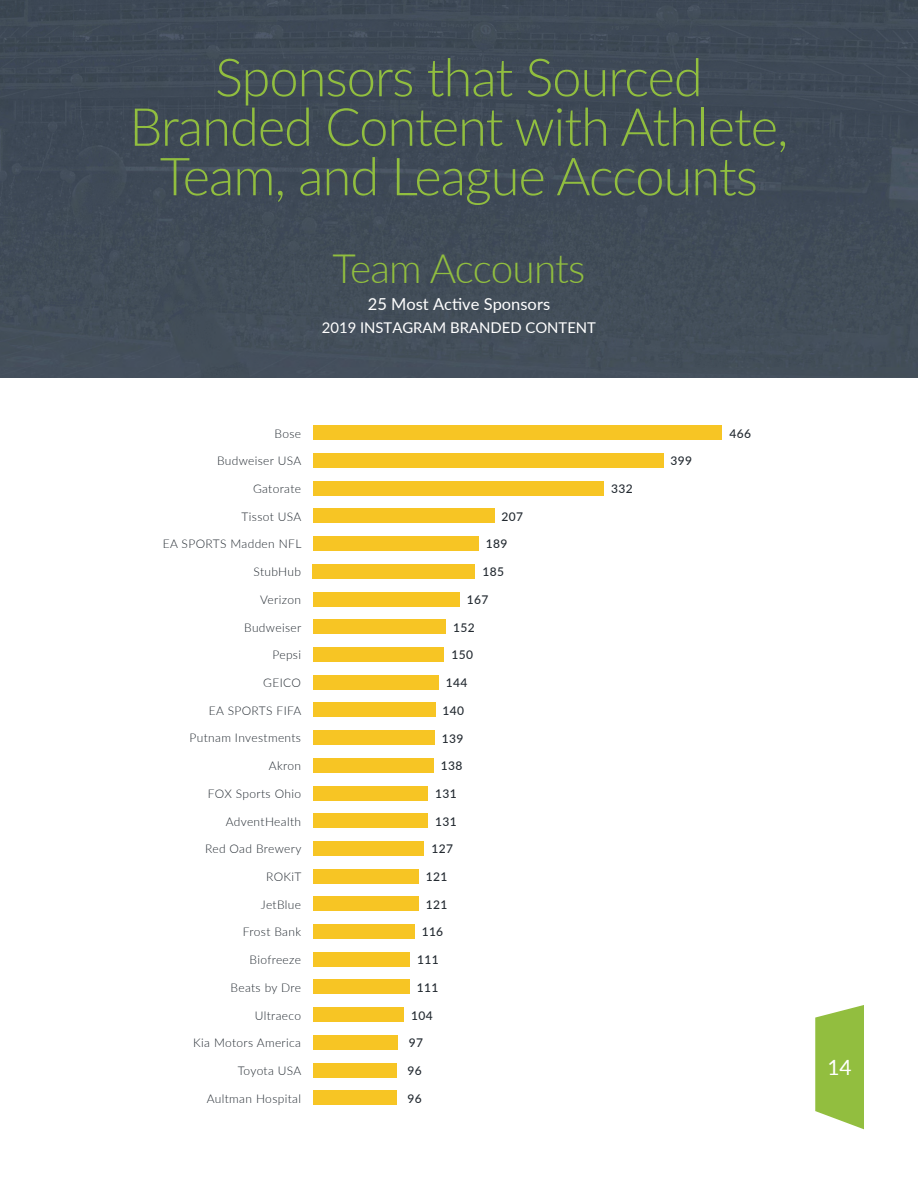
<style>
.page{position:relative;width:918px;height:1188px;background:#fff}
.page>*{position:absolute;margin:0;border:0;box-sizing:border-box;transform-origin:0 0}
.t1{font:300 52.5px/49.5px "Lato";letter-spacing:-.02em;color:#91be3f;text-align:center}
.t2{font:300 40.5px "Lato";letter-spacing:-.025em;color:#91be3f}
.t3{font:21px "Lato";color:#fff}
.t4{font:16.5px "Lato";color:#fff}
.t5{font:14.85px "Lato";color:#fff}
.t6{font:300 12px "Lato";letter-spacing:.03em;color:#232a31}
.t7{font:500 12px "Lato";letter-spacing:.03em;color:#232a31}
</style>
<div class="page">
<div style="left:0;top:0;width:918px;height:378px;background:#404b57"></div>
<svg style="left:815px;top:1005px;width:49px;height:124px;background:#9fc657"></svg>
<div style="left:313px;top:675px;width:125px;height:15px;background:#f7c524"></div>
<div style="left:313px;top:647px;width:131px;height:15px;background:#f7c524"></div>
<div style="left:313px;top:619px;width:133px;height:15px;background:#f7c524"></div>
<div style="left:313px;top:592px;width:146px;height:14px;background:#f7c524"></div>
<div style="left:313px;top:564px;width:162px;height:15px;background:#f7c524"></div>
<div style="left:313px;top:536px;width:165px;height:15px;background:#f7c524"></div>
<div style="left:313px;top:509px;width:181px;height:14px;background:#f7c524"></div>
<div style="left:313px;top:481px;width:291px;height:15px;background:#f7c524"></div>
<div style="left:313px;top:453px;width:350px;height:15px;background:#f7c524"></div>
<div style="left:313px;top:426px;width:409px;height:14px;background:#f7c524"></div>
<div style="left:313px;top:703px;width:122px;height:14px;background:#f7c524"></div>
<div style="left:313px;top:730px;width:121px;height:15px;background:#f7c524"></div>
<div style="left:313px;top:758px;width:120px;height:15px;background:#f7c524"></div>
<div style="left:313px;top:786px;width:115px;height:14px;background:#f7c524"></div>
<div style="left:313px;top:813px;width:115px;height:15px;background:#f7c524"></div>
<div style="left:313px;top:841px;width:111px;height:15px;background:#f7c524"></div>
<div style="left:313px;top:869px;width:105px;height:14px;background:#f7c524"></div>
<div style="left:313px;top:897px;width:105px;height:14px;background:#f7c524"></div>
<div style="left:313px;top:924px;width:101px;height:15px;background:#f7c524"></div>
<div style="left:313px;top:952px;width:97px;height:15px;background:#f7c524"></div>
<div style="left:313px;top:980px;width:96px;height:14px;background:#f7c524"></div>
<div style="left:313px;top:1007px;width:91px;height:15px;background:#f7c524"></div>
<div style="left:313px;top:1035px;width:84px;height:15px;background:#f7c524"></div>
<div style="left:313px;top:1063px;width:83px;height:14px;background:#f7c524"></div>
<div style="left:313px;top:1090px;width:83px;height:15px;background:#f7c524"></div>
<h1 class="t1" style="left:129px;top:51px;width:661px">Sponsors that Sourced<br>Branded Content with Athlete,<br>Team, and League Accounts</h1>
<h2 class="t2" style="left:332px;top:241px;width:254px">Team Accounts</h2>
<h3 class="t4" style="left:368px;top:293px;width:184px">25 Most Active Sponsors</h3>
<p class="t5" style="left:322px;top:317px;width:276px">2019 INSTAGRAM BRANDED CONTENT</p>
<p class="t6" style="left:274px;top:425px;width:28px">Bose</p>
<p class="t7" style="left:729px;top:425px;width:23px">466</p>
<p class="t6" style="left:217px;top:453px;width:86px">Budweiser USA</p>
<p class="t7" style="left:671px;top:452px;width:23px">399</p>
<p class="t6" style="left:253px;top:480px;width:50px">Gatorate</p>
<p class="t7" style="left:611px;top:480px;width:23px">332</p>
<p class="t6" style="left:242px;top:508px;width:61px">Tissot USA</p>
<p class="t7" style="left:502px;top:508px;width:23px">207</p>
<p class="t6" style="left:163px;top:536px;width:140px">EA SPORTS Madden NFL</p>
<p class="t7" style="left:486px;top:535px;width:23px">189</p>
<p class="t6" style="left:254px;top:564px;width:49px">StubHub</p>
<p class="t7" style="left:483px;top:563px;width:23px">185</p>
<p class="t6" style="left:260px;top:591px;width:42px">Verizon</p>
<p class="t7" style="left:467px;top:591px;width:23px">167</p>
<p class="t6" style="left:244px;top:619px;width:59px">Budweiser</p>
<p class="t7" style="left:453px;top:619px;width:23px">152</p>
<p class="t6" style="left:272px;top:647px;width:30px">Pepsi</p>
<p class="t7" style="left:451px;top:646px;width:23px">150</p>
<p class="t6" style="left:263px;top:674px;width:39px">GEICO</p>
<p class="t6" style="left:209px;top:702px;width:94px">EA SPORTS FIFA</p>
<p class="t6" style="left:190px;top:730px;width:113px">Putnam Investments</p>
<p class="t6" style="left:269px;top:758px;width:34px">Akron</p>
<p class="t6" style="left:208px;top:785px;width:95px">FOX Sports Ohio</p>
<p class="t6" style="left:226px;top:813px;width:77px">AdventHealth</p>
<p class="t6" style="left:205px;top:841px;width:98px">Red Oad Brewery</p>
<p class="t6" style="left:266px;top:868px;width:37px">ROKiT</p>
<p class="t6" style="left:261px;top:896px;width:42px">JetBlue</p>
<p class="t6" style="left:243px;top:924px;width:60px">Frost Bank</p>
<p class="t6" style="left:250px;top:951px;width:53px">Biofreeze</p>
<p class="t6" style="left:231px;top:979px;width:72px">Beats by Dre</p>
<p class="t6" style="left:255px;top:1007px;width:48px">Ultraeco</p>
<p class="t6" style="left:193px;top:1035px;width:109px">Kia Motors America</p>
<p class="t6" style="left:238px;top:1062px;width:65px">Toyota USA</p>
<p class="t6" style="left:207px;top:1090px;width:96px">Aultman Hospital</p>
<p class="t7" style="left:446px;top:674px;width:23px">144</p>
<p class="t7" style="left:443px;top:702px;width:23px">140</p>
<p class="t7" style="left:442px;top:729px;width:23px">139</p>
<p class="t7" style="left:441px;top:757px;width:23px">138</p>
<p class="t7" style="left:435px;top:785px;width:23px">131</p>
<p class="t7" style="left:435px;top:813px;width:23px">131</p>
<p class="t7" style="left:431px;top:840px;width:23px">127</p>
<p class="t7" style="left:426px;top:868px;width:23px">121</p>
<p class="t7" style="left:426px;top:896px;width:23px">121</p>
<p class="t7" style="left:422px;top:923px;width:23px">116</p>
<p class="t7" style="left:417px;top:951px;width:23px">111</p>
<p class="t7" style="left:417px;top:979px;width:23px">111</p>
<p class="t7" style="left:411px;top:1007px;width:23px">104</p>
<p class="t7" style="left:409px;top:1034px;width:16px">97</p>
<p class="t7" style="left:408px;top:1062px;width:16px">96</p>
<p class="t7" style="left:408px;top:1090px;width:16px">96</p>
<h3 class="t3" style="left:827px;top:1053px;width:26px">14</h3>
</div>
